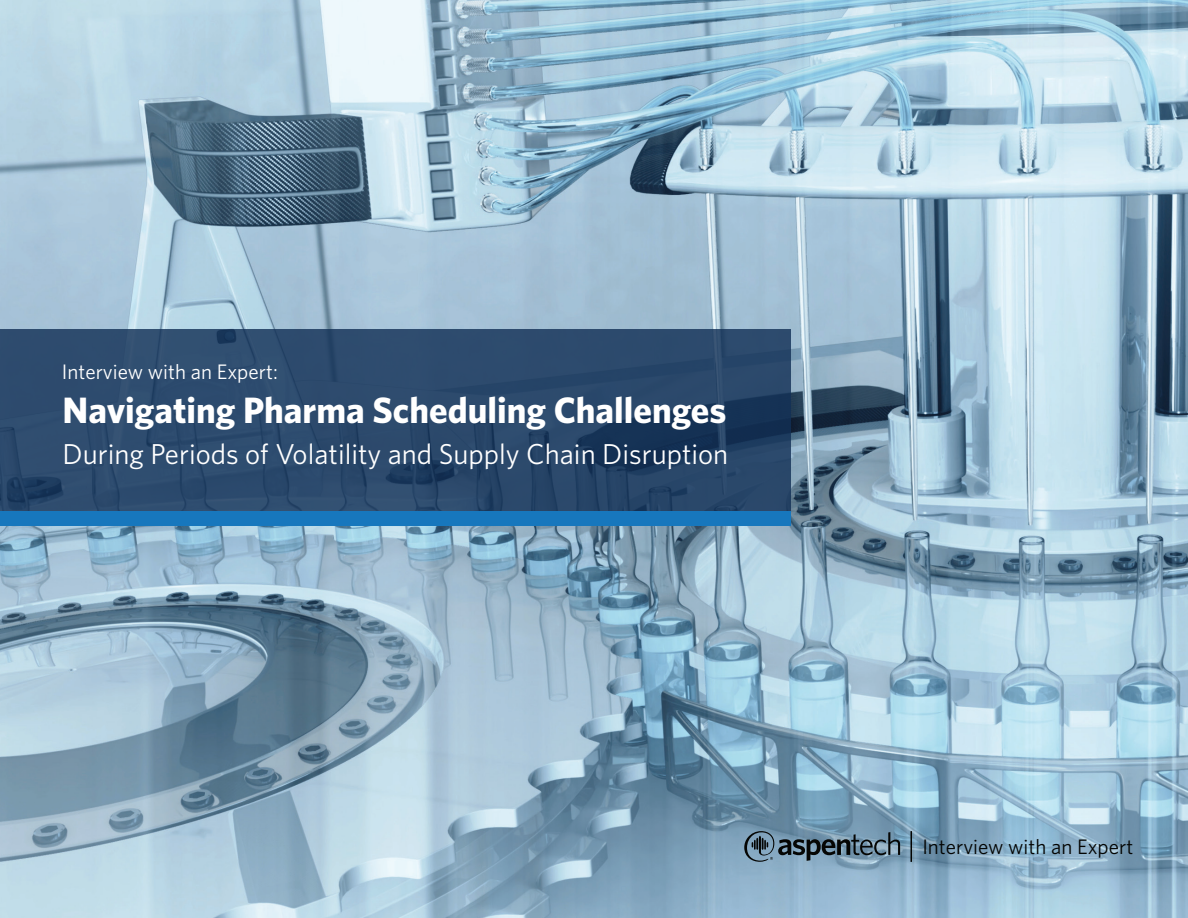
<style>
.page{position:relative;width:1188px;height:918px;background:#fff}
.page>*{position:absolute;margin:0;border:0;box-sizing:border-box;transform-origin:0 0}
.t1{font:700 36.75px "Whitney";color:#fff}
.t2{font:28.8px "Whitney";color:#fff}
.t3{font:21px "Whitney";color:#fff}
.t4{font:21px "Whitney";color:#040503}
</style>
<div class="page">
<img style="left:0;top:0;width:1188px;height:918px">
<div style="left:0;top:329px;width:791px;height:182px;background:#123056;opacity:.9"></div>
<div style="left:0;top:511px;width:791px;height:14px;background:#1777bd"></div>
<svg style="left:744px;top:831px;width:156px;height:31px;background:#5f798a"></svg>
<hr style="left:911px;top:831px;width:1px;height:31px;background:#040503">
<p class="t3" style="left:62px;top:359px;width:217px">Interview with an Expert:</p>
<p class="t1" style="left:63px;top:386px;width:665px">Navigating Pharma Scheduling Challenges</p>
<p class="t2" style="left:63px;top:437px;width:667px">During Periods of Volatility and Supply Chain Disruption</p>
<p class="t4" style="left:922px;top:834px;width:213px">Interview with an Expert</p>
</div>
